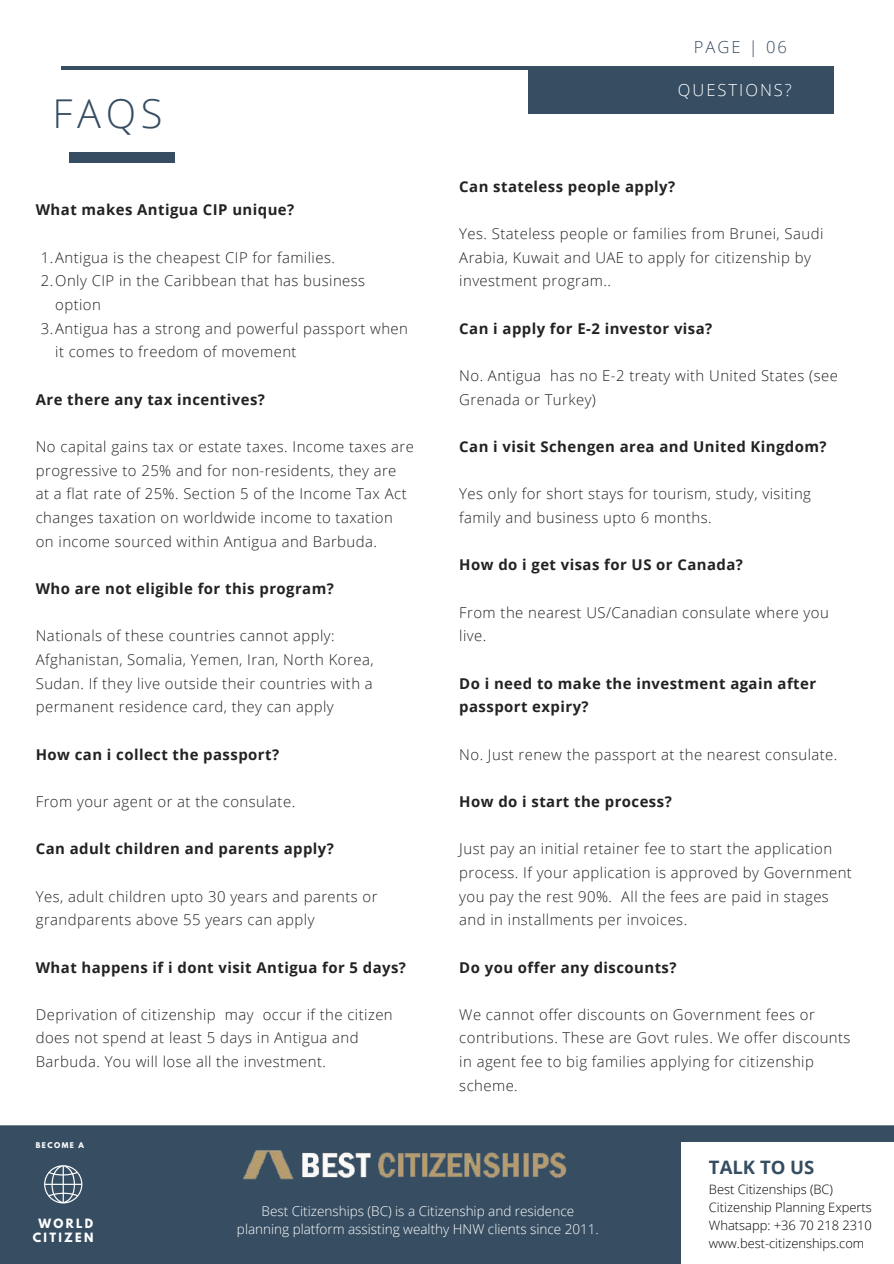
<style>
.page{position:relative;width:894px;height:1264px;background:#fff}
.page>*{position:absolute;margin:0;border:0;box-sizing:border-box;transform-origin:0 0}
.t1{font:300 39.75px "Open Sans";color:#364d62}
.t2{font:700 18.45px "Open Sans";color:#364d62}
.t3{font:300 16.5px "Open Sans";letter-spacing:.12em;color:#fff}
.t4{font:300 16.5px "Open Sans";letter-spacing:.12em;color:#364d62}
.t5{font:300 14.85px/23.7px "Open Sans";letter-spacing:.03em;color:#222}
.t6{font:700 14.85px/23.7px "Open Sans";letter-spacing:.03em;color:#222}
.t7{font:300 13.5px/18px "Open Sans";color:#fff;text-align:center}
.t8{font:300 12.9px/18px "Open Sans";color:#000}
.t9{font:700 11.4px/14.1px "League Spartan";letter-spacing:.2em;color:#fff;text-align:center}
.t10{font:700 7.05px "League Spartan";letter-spacing:.2em;color:#fff}
</style>
<div class="page">
<hr style="left:61px;top:66px;width:771px;height:4px;background:#364d62">
<div style="left:528px;top:66px;width:305px;height:48px;background:#364d62"></div>
<div style="left:0;top:1125px;width:893px;height:138px;background:#364d62"></div>
<svg style="left:44px;top:1165px;width:38px;height:38px"></svg>
<div style="left:681px;top:1142px;width:212px;height:121px;background:#fff"></div>
<div style="left:69px;top:152px;width:106px;height:10px;background:#364d62"></div>
<img style="left:235px;top:1141px;width:337px;height:44px">
<h1 class="t1" style="left:52px;top:85px;width:112px">FAQS</h1>
<p class="t6" style="left:36px;top:198px;width:260px">What makes Antigua CIP unique?</p>
<p class="t5" style="left:41px;top:245px;width:295px">1.Antigua is the cheapest CIP for families.</p>
<p class="t5" style="left:41px;top:269px;width:326px">2.Only CIP in the Caribbean that has business</p>
<p class="t5" style="left:55px;top:292px;width:47px">option</p>
<p class="t5" style="left:41px;top:316px;width:368px">3.Antigua has a strong and powerful passport when</p>
<p class="t5" style="left:55px;top:340px;width:243px">it comes to freedom of movement</p>
<p class="t6" style="left:36px;top:387px;width:231px">Are there any tax incentives?</p>
<p class="t5" style="left:36px;top:434px;width:379px">No capital gains tax or estate taxes. Income taxes are progressive to 25% and for non-residents, they are<br>at a flat rate of 25%. Section 5 of the Income Tax Act changes taxation on worldwide income to taxation on income sourced within Antigua and Barbuda.</p>
<p class="t6" style="left:36px;top:576px;width:299px">Who are not eligible for this program?</p>
<p class="t5" style="left:36px;top:623px;width:339px">Nationals of these countries cannot apply:<br>Afghanistan, Somalia, Yemen, Iran, North Korea, Sudan. If they live outside their countries with a permanent residence card, they can apply</p>
<p class="t6" style="left:36px;top:742px;width:245px">How can i collect the passport?</p>
<p class="t5" style="left:36px;top:789px;width:261px">From your agent or at the consulate.</p>
<p class="t6" style="left:36px;top:836px;width:299px">Can adult children and parents apply?</p>
<p class="t5" style="left:36px;top:883px;width:343px">Yes, adult children upto 30 years and parents or grandparents above 55 years can apply</p>
<p class="t6" style="left:36px;top:954px;width:371px">What happens if i dont visit Antigua for 5 days?</p>
<p class="t5" style="left:36px;top:1002px;width:358px">Deprivation of citizenship may occur if the citizen does not spend at least 5 days in Antigua and<br>Barbuda. You will lose all the investment.</p>
<p class="t10" style="left:36px;top:1142px;width:50px">BECOME A</p>
<p class="t4" style="left:693px;top:35px;width:94px">PAGE | 06</p>
<p class="t3" style="left:677px;top:79px;width:115px">QUESTIONS?</p>
<p class="t6" style="left:459px;top:174px;width:217px">Can stateless people apply?</p>
<p class="t5" style="left:459px;top:221px;width:365px">Yes. Stateless people or families from Brunei, Saudi<br>Arabia, Kuwait and UAE to apply for citizenship by investment program..</p>
<p class="t6" style="left:459px;top:316px;width:254px">Can i apply for E-2 investor visa?</p>
<p class="t5" style="left:459px;top:363px;width:380px">No. Antigua has no E-2 treaty with United States (see<br>Grenada or Turkey)</p>
<p class="t6" style="left:459px;top:434px;width:369px">Can i visit Schengen area and United Kingdom?</p>
<p class="t5" style="left:459px;top:482px;width:353px">Yes only for short stays for tourism, study, visiting family and business upto 6 months.</p>
<p class="t6" style="left:459px;top:552px;width:285px">How do i get visas for US or Canada?</p>
<p class="t5" style="left:459px;top:600px;width:371px">From the nearest US/Canadian consulate where you live.</p>
<p class="t6" style="left:459px;top:671px;width:358px">Do i need to make the investment again after passport expiry?</p>
<p class="t5" style="left:459px;top:742px;width:379px">No. Just renew the passport at the nearest consulate.</p>
<p class="t6" style="left:459px;top:789px;width:214px">How do i start the process?</p>
<p class="t5" style="left:459px;top:836px;width:394px">Just pay an initial retainer fee to start the application process. If your application is approved by Government you pay the rest 90%. All the fees are paid in stages and in installments per invoices.</p>
<p class="t6" style="left:459px;top:954px;width:219px">Do you offer any discounts?</p>
<p class="t5" style="left:459px;top:1002px;width:392px">We cannot offer discounts on Government fees or contributions. These are Govt rules. We offer discounts in agent fee to big families applying for citizenship scheme.</p>
<p class="t9" style="left:33px;top:1217px;width:62px">WORLD<br>CITIZEN</p>
<p class="t7" style="left:237px;top:1201px;width:363px">Best Citizenships (BC) is a Citizenship and residence planning platform assisting wealthy HNW clients since 2011.</p>
<p class="t2" style="left:708px;top:1154px;width:107px">TALK TO US</p>
<p class="t8" style="left:708px;top:1180px;width:164px">Best Citizenships (BC)<br>Citizenship Planning Experts<br>Whatsapp: +36 70 218 2310 www.best-citizenships.com</p>
</div>
